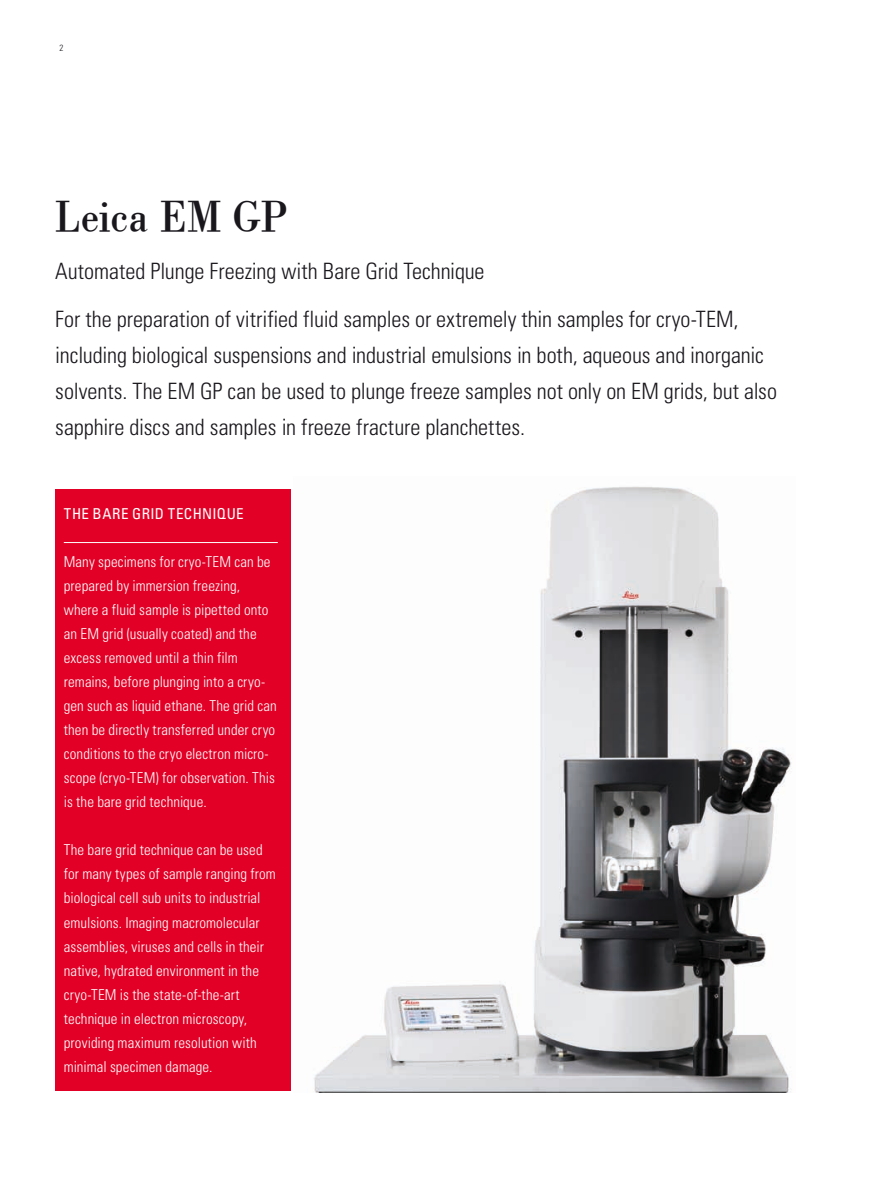
<style>
.page{position:relative;width:893px;height:1191px;background:#fff}
.page>*{position:absolute;margin:0;border:0;box-sizing:border-box;transform-origin:0 0}
.t1{font:45px "Leicana";color:#1a171c}
.t2{font:300 condensed 22.5px/36px "Univers LT Std";letter-spacing:-.005em;color:#1a171c}
.t3{font:300 condensed 15px/24px "Univers LT Std";letter-spacing:.005em;color:#fff}
.t4{font:condensed 15px "Univers LT Std";letter-spacing:.03em;color:#fff}
.t5{font:300 condensed 9px "Univers LT Std";color:#1a171c}
</style>
<div class="page">
<img style="left:314px;top:486px;width:477px;height:606px">
<div style="left:55px;top:489px;width:236px;height:601px;background:#e20026"></div>
<hr style="left:64px;top:542px;width:214px;height:1px;background:#fff">
<p class="t5" style="left:60px;top:42px;width:5px">2</p>
<h1 class="t1" style="left:55px;top:188px;width:233px">Leica EM GP</h1>
<h2 class="t2" style="left:55px;top:247px;width:685px;line-height:48px">Automated Plunge Freezing with Bare Grid Technique<br>For the preparation of vitrified fluid samples or extremely thin samples for cryo-TEM,</h2>
<h2 class="t2" style="left:55px;top:337px;width:723px">including biological suspensions and industrial emulsions in both, aqueous and inorganic solvents. The EM GP can be used to plunge freeze samples not only on EM grids, but also sapphire discs and samples in freeze fracture planchettes.</h2>
<p class="t4" style="left:64px;top:504px;width:181px">THE BARE GRID TECHNIQUE</p>
<p class="t3" style="left:64px;top:549px;width:215px">Many specimens for cryo-TEM can be prepared by immersion freezing, where a fluid sample is pipetted onto an EM grid (usually coated) and the excess removed until a thin film remains, before plunging into a cryo&shy;gen such as liquid ethane. The grid can then be directly transferred under cryo conditions to the cryo electron micro&shy;scope (cryo-TEM) for observation. This is the bare grid technique.</p>
<p class="t3" style="left:64px;top:838px;width:214px">The bare grid technique can be used for many types of sample ranging from biological cell sub units to industrial emulsions. Imaging macromolecular assemblies, viruses and cells in their native, hydrated environment in the cryo-TEM is the state-of-the-art technique in electron microscopy, providing maximum resolution with minimal specimen damage.</p>
</div>
